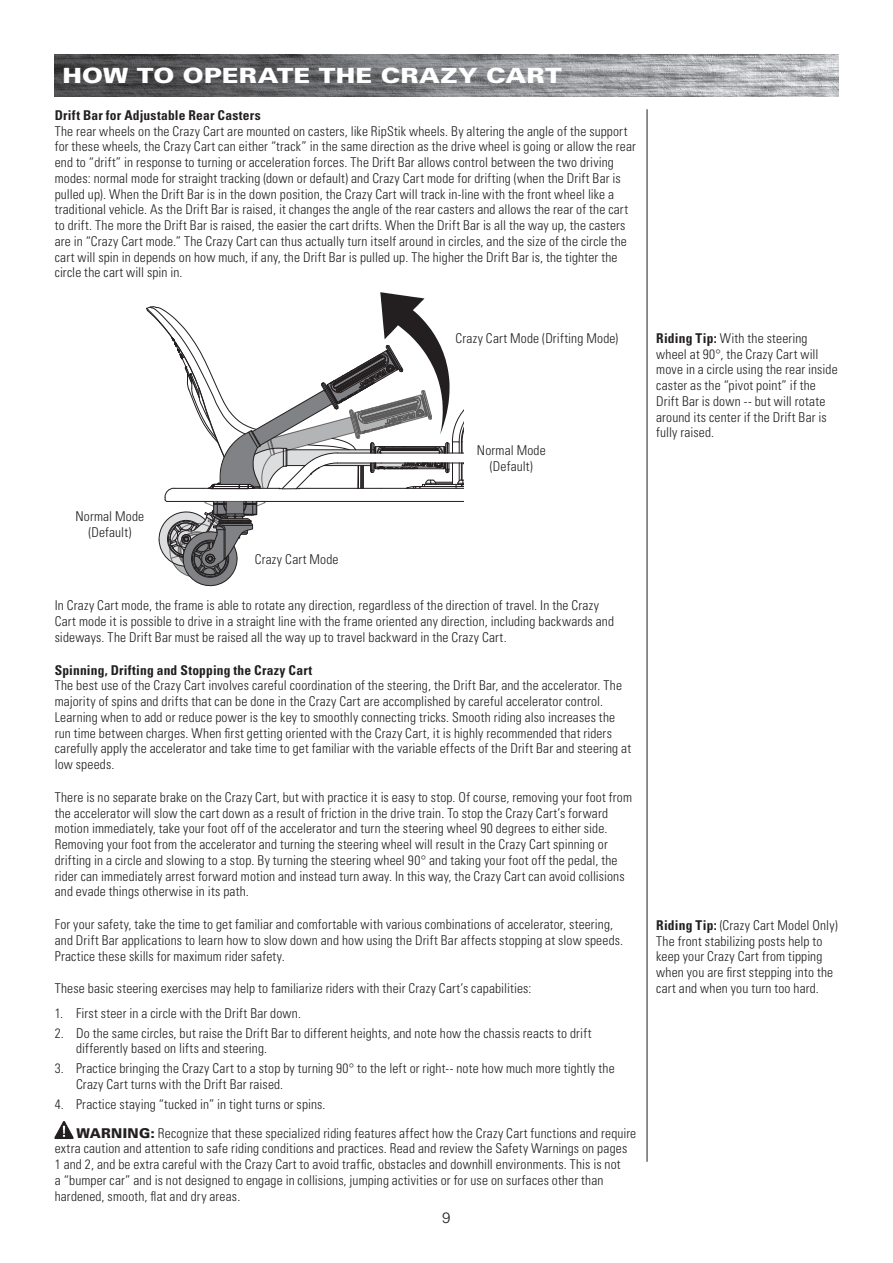
<style>
.page{position:relative;width:893px;height:1263px;background:#fff}
.page>*{position:absolute;margin:0;border:0;box-sizing:border-box;transform-origin:0 0}
.CONTENT_-_MAIN_HEAD{font:900 21px "Univers LT Std";letter-spacing:.005em;color:#fff;scale:1.2 1}
.MASTER_PAGE_-_PAGE_N{font:300 15px "Univers LT Std";color:#231f20}
.CONTENT_-_STANDARD{font:300 condensed 13.5px/15.8px "Univers LT Std";letter-spacing:.01em;color:#231f20}
.CONTENT_-_BOLD__COND{font:700 condensed 13.5px "Univers LT Std";letter-spacing:.015em;color:#231f20}
.s1{font-weight:900;font-stretch:normal}
.s2{font-weight:700}
</style>
<div class="page">
<svg style="left:146px;top:292px;width:318px;height:295px"></svg>
<img style="left:54px;top:54px;width:785px;height:43px">
<hr style="left:647px;top:109px;width:1px;height:1053px;background:#231f20">
<img style="left:55px;top:1121px;width:19px;height:18px">
<p class="CONTENT_-_MAIN_HEAD" style="left:63px;top:62px;width:418px">HOW TO OPERATE THE CRAZY CART</p>
<p class="CONTENT_-_BOLD__COND" style="left:55px;top:107px;width:207px">Drift Bar for Adjustable Rear Casters</p>
<p class="CONTENT_-_STANDARD" style="left:55px;top:123px;width:583px">The rear wheels on the Crazy Cart are mounted on casters, like RipStik wheels. By altering the angle of the support for these wheels, the Crazy Cart can either “track” in the same direction as the drive wheel is going or allow the rear end to “drift” in response to turning or acceleration forces. The Drift Bar allows control between the two driving modes: normal mode for straight tracking (down or default) and Crazy Cart mode for drifting (when the Drift Bar is pulled up). When the Drift Bar is in the down position, the Crazy Cart will track in-line with the front wheel like a traditional vehicle. As the Drift Bar is raised, it changes the angle of the rear casters and allows the rear of the cart to drift. The more the Drift Bar is raised, the easier the cart drifts. When the Drift Bar is all the way up, the casters are in “Crazy Cart mode.” The Crazy Cart can thus actually turn itself around in circles, and the size of the circle the cart will spin in depends on how much, if any, the Drift Bar is pulled up. The higher the Drift Bar is, the tighter the circle the cart will spin in.</p>
<p class="CONTENT_-_STANDARD" style="left:455px;top:330px;width:164px">Crazy Cart Mode (Drifting Mode)</p>
<p class="CONTENT_-_STANDARD" style="left:75px;top:509px;width:70px;text-align:center">Normal Mode (Default)</p>
<p class="CONTENT_-_STANDARD" style="left:255px;top:551px;width:85px">Crazy Cart Mode</p>
<p class="CONTENT_-_STANDARD" style="left:477px;top:442px;width:70px;text-align:center">Normal Mode (Default)</p>
<p class="CONTENT_-_STANDARD" style="left:55px;top:598px;width:561px">In Crazy Cart mode, the frame is able to rotate any direction, regardless of the direction of travel. In the Crazy<br>Cart mode it is possible to drive in a straight line with the frame oriented any direction, including backwards and sideways. The Drift Bar must be raised all the way up to travel backward in the Crazy Cart.</p>
<p class="CONTENT_-_BOLD__COND" style="left:55px;top:661px;width:259px">Spinning, Drifting and Stopping the Crazy Cart</p>
<p class="CONTENT_-_STANDARD" style="left:55px;top:678px;width:578px">The best use of the Crazy Cart involves careful coordination of the steering, the Drift Bar, and the accelerator. The majority of spins and drifts that can be done in the Crazy Cart are accomplished by careful accelerator control.<br>Learning when to add or reduce power is the key to smoothly connecting tricks. Smooth riding also increases the run time between charges. When first getting oriented with the Crazy Cart, it is highly recommended that riders carefully apply the accelerator and take time to get familiar with the variable effects of the Drift Bar and steering at low speeds.</p>
<p class="CONTENT_-_STANDARD" style="left:55px;top:789px;width:579px">There is no separate brake on the Crazy Cart, but with practice it is easy to stop. Of course, removing your foot from the accelerator will slow the cart down as a result of friction in the drive train. To stop the Crazy Cart’s forward motion immediately, take your foot off of the accelerator and turn the steering wheel 90 degrees to either side.<br>Removing your foot from the accelerator and turning the steering wheel will result in the Crazy Cart spinning or drifting in a circle and slowing to a stop. By turning the steering wheel 90° and taking your foot off the pedal, the rider can immediately arrest forward motion and instead turn away. In this way, the Crazy Cart can avoid collisions and evade things otherwise in its path.</p>
<p class="CONTENT_-_STANDARD" style="left:55px;top:916px;width:570px">For your safety, take the time to get familiar and comfortable with various combinations of accelerator, steering, and Drift Bar applications to learn how to slow down and how using the Drift Bar affects stopping at slow speeds.<br>Practice these skills for maximum rider safety.</p>
<p class="CONTENT_-_STANDARD" style="left:55px;top:981px;width:478px">These basic steering exercises may help to familiarize riders with their Crazy Cart’s capabilities:</p>
<p class="CONTENT_-_STANDARD" style="left:55px;top:1005px;width:248px">1. First steer in a circle with the Drift Bar down.</p>
<p class="CONTENT_-_STANDARD" style="left:76px;top:1025px;width:517px;text-indent:-21px">2. Do the same circles, but raise the Drift Bar to different heights, and note how the chassis reacts to drift differently based on lifts and steering.</p>
<p class="CONTENT_-_STANDARD" style="left:76px;top:1061px;width:540px;text-indent:-21px">3. Practice bringing the Crazy Cart to a stop by turning 90° to the left or right-- note how much more tightly the<br>Crazy Cart turns with the Drift Bar raised.</p>
<p class="CONTENT_-_STANDARD" style="left:55px;top:1096px;width:272px">4. Practice staying “tucked in” in tight turns or spins.</p>
<p class="CONTENT_-_STANDARD" style="left:55px;top:1125px;width:583px;text-indent:22px"><span class="s1">WARNING:</span> Recognize that these specialized riding features affect how the Crazy Cart functions and require extra caution and attention to safe riding conditions and practices. Read and review the Safety Warnings on pages 1 and 2, and be extra careful with the Crazy Cart to avoid traffic, obstacles and downhill environments. This is not<br>a “bumper car” and is not designed to engage in collisions, jumping activities or for use on surfaces other than hardened, smooth, flat and dry areas.</p>
<p class="MASTER_PAGE_-_PAGE_N" style="left:442px;top:1208px;width:10px">9</p>
<p class="CONTENT_-_STANDARD" style="left:656px;top:330px;width:183px"><span class="s2">Riding Tip:</span> With the steering wheel at 90°, the Crazy Cart will move in a circle using the rear inside caster as the “pivot point” if the<br>Drift Bar is down -- but will rotate around its center if the Drift Bar is fully raised.</p>
<p class="CONTENT_-_STANDARD" style="left:656px;top:917px;width:183px"><span class="s2">Riding Tip:</span> (Crazy Cart Model Only)<br>The front stabilizing posts help to keep your Crazy Cart from tipping when you are first stepping into the cart and when you turn too hard.</p>
</div>
